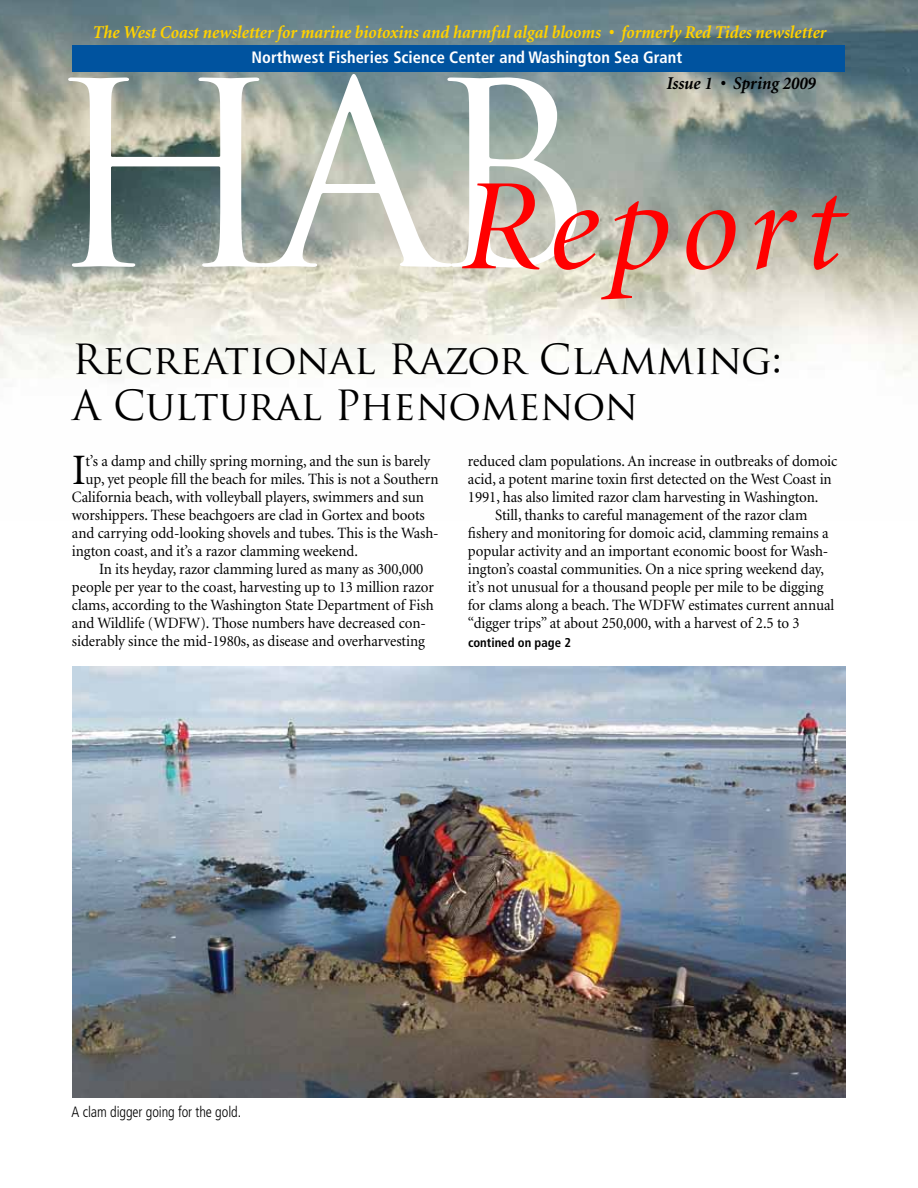
<style>
.page{position:relative;width:918px;height:1188px;background:#fff}
.page>*{position:absolute;margin:0;border:0;box-sizing:border-box;transform-origin:0 0}
.t1{font:italic 130.5px "Minion Display";letter-spacing:.08em;color:#f00}
.t2{font:43.5px "Minion";color:#000;scale:.95 1}
.t3{font:40.5px/46.5px "Trajan Pro";letter-spacing:-.005em;color:#000}
.t4{font:italic 700 18px "Minion";letter-spacing:-.005em;color:#ffd100;scale:.95 1}
.t5{font:italic 700 18px "Minion";letter-spacing:-.005em;color:#000;scale:.95 1}
.t6{font:700 condensed 16.5px "Frutiger";color:#fff}
.t7{font:15.75px "Minion";letter-spacing:-.005em;color:#000;scale:.95 1}
.t8{font:300 condensed 15px "Frutiger";letter-spacing:-.005em;color:#000;scale:.95 1}
.t9{font:700 condensed 12.75px "Frutiger";color:#000}
.s1{font-family:"Trajan";font-style:normal;font-size:250.5px;color:#fff}
</style>
<div class="page">
<img style="left:0;top:0;width:918px;height:379px">
<div style="left:72px;top:45px;width:772px;height:27px;background:#00539f"></div>
<img style="left:72px;top:666px;width:774px;height:432px">
<p class="t4" style="left:92px;top:23px;width:774px">The West Coast newsletter for marine biotoxins and harmful algal blooms • formerly Red Tides newsletter</p>
<p class="t6" style="left:251px;top:48px;width:432px">Northwest Fisheries Science Center and Washington Sea Grant</p>
<h1 class="t1" style="left:45px;top:163px;width:794px"><span class="s1">HAB</span>Report</h1>
<p class="t5" style="left:666px;top:75px;width:159px">Issue 1 • Spring 2009</p>
<h3 class="t3" style="left:72px;top:336px;width:711px">Recreational Razor Clamming:<br>A Cultural Phenomenon</h3>
<h2 class="t2" style="left:72px;top:449px;width:16px">I</h2>
<p class="t7" style="left:86px;top:454px;width:364px">t’s a damp and chilly spring morning, and the sun is barely</p>
<p class="t7" style="left:468px;top:454px;width:390px">reduced clam populations. An increase in outbreaks of domoic</p>
<p class="t7" style="left:468px;top:472px;width:384px">acid, a potent marine toxin first detected on the West Coast in</p>
<p class="t7" style="left:468px;top:490px;width:370px">1991, has also limited razor clam harvesting in Washington.</p>
<p class="t7" style="left:495px;top:508px;width:330px">Still, thanks to careful management of the razor clam</p>
<p class="t7" style="left:468px;top:526px;width:381px">fishery and monitoring for domoic acid, clamming remains a</p>
<p class="t7" style="left:468px;top:544px;width:381px">popular activity and an important economic boost for Wash-</p>
<p class="t7" style="left:468px;top:562px;width:376px">ington’s coastal communities. On a nice spring weekend day,</p>
<p class="t7" style="left:468px;top:580px;width:376px">it’s not unusual for a thousand people per mile to be digging</p>
<p class="t7" style="left:468px;top:598px;width:387px">for clams along a beach. The WDFW estimates current annual</p>
<p class="t7" style="left:468px;top:616px;width:351px">“digger trips” at about 250,000, with a harvest of 2.5 to 3</p>
<p class="t9" style="left:468px;top:635px;width:105px">contined on page 2</p>
<p class="t7" style="left:86px;top:472px;width:373px">up, yet people fill the beach for miles. This is not a Southern</p>
<p class="t7" style="left:72px;top:490px;width:372px">California beach, with volleyball players, swimmers and sun</p>
<p class="t7" style="left:72px;top:508px;width:373px">worshippers. These beachgoers are clad in Gortex and boots</p>
<p class="t7" style="left:72px;top:526px;width:388px">and carrying odd-looking shovels and tubes. This is the Wash-</p>
<p class="t7" style="left:72px;top:544px;width:303px">ington coast, and it’s a razor clamming weekend.</p>
<p class="t7" style="left:99px;top:562px;width:343px">In its heyday, razor clamming lured as many as 300,000</p>
<p class="t7" style="left:72px;top:580px;width:383px">people per year to the coast, harvesting up to 13 million razor</p>
<p class="t7" style="left:72px;top:598px;width:382px">clams, according to the Washington State Department of Fish</p>
<p class="t7" style="left:72px;top:616px;width:374px">and Wildlife (WDFW). Those numbers have decreased con-</p>
<p class="t7" style="left:72px;top:634px;width:373px">siderably since the mid-1980s, as disease and overharvesting</p>
<p class="t8" style="left:72px;top:1103px;width:180px">A clam digger going for the gold.</p>
</div>
